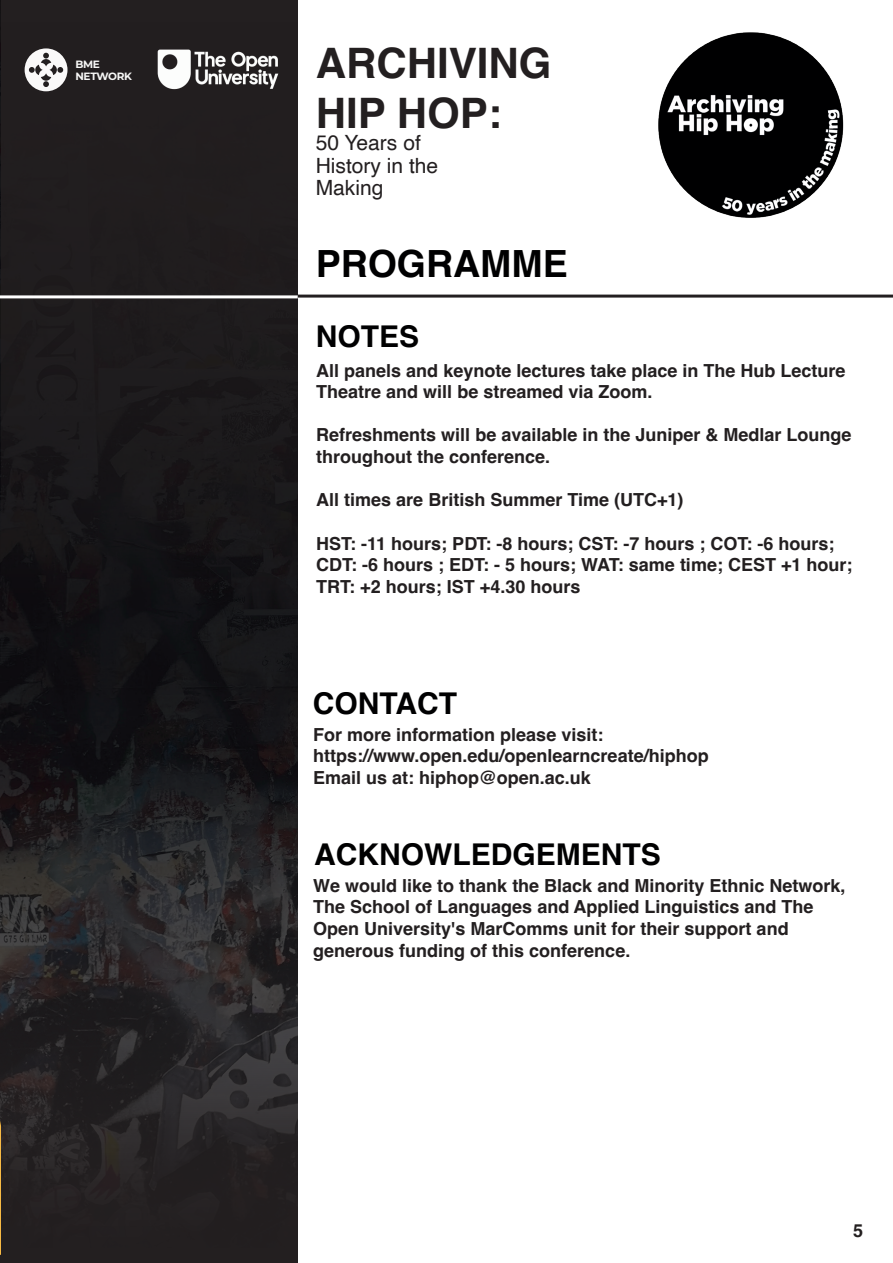
<style>
.page{position:relative;width:893px;height:1263px;background:#fff}
.page>*{position:absolute;margin:0;border:0;box-sizing:border-box;transform-origin:0 0}
.t1{font:700 42px/49.5px "Helvetica";color:#231f20}
.t2{font:700 37.5px "Helvetica";color:#000001}
.t3{font:700 30px "Helvetica";color:#000001}
.t4{font:21px/22.5px "Helvetica";color:#231f20}
.t5{font:700 18px/21.6px "Helvetica";color:#231f20}
.t6{font:700 10.65px/11.4px "Montserrat";letter-spacing:-.03em;color:#f7f7f6}
</style>
<div class="page">
<div style="left:2px;top:0;width:296px;height:696px;background:linear-gradient(to bottom,#262122,#121114)"></div>
<svg style="left:0;top:713px;width:298px;height:550px;background:#242224"></svg>
<img style="left:658px;top:32px;width:186px;height:186px">
<div style="left:25px;top:48px;width:42px;height:43px;background:#faf9f9;border-radius:50%"></div>
<svg style="left:29px;top:53px;width:34px;height:34px"></svg>
<img style="left:156px;top:48px;width:123px;height:42px">
<svg style="left:0;top:1120px;width:1px;height:135px"></svg>
<hr style="left:297px;top:295px;width:596px;height:3px;background:#231f20">
<hr style="left:0;top:295px;width:298px;height:3px;background:#fff">
<img style="left:0;top:0;width:2px;height:240px">
<p class="t6" style="left:75px;top:58px;width:58px">BME<br>NETWORK</p>
<h1 class="t1" style="left:316px;top:43px;width:237px">ARCHIVING<br>HIP HOP:</h1>
<p class="t4" style="left:316px;top:132px;width:124px">50 Years of<br>History in the<br>Making</p>
<h2 class="t2" style="left:316px;top:241px;width:254px">PROGRAMME</h2>
<h3 class="t3" style="left:316px;top:318px;width:105px">NOTES</h3>
<p class="t5" style="left:316px;top:362px;width:531px">All panels and keynote lectures take place in The Hub Lecture<br>Theatre and will be streamed via Zoom.</p>
<p class="t5" style="left:316px;top:426px;width:537px">Refreshments will be available in the Juniper &amp; Medlar Lounge throughout the conference.</p>
<p class="t5" style="left:316px;top:491px;width:369px">All times are British Summer Time (UTC+1)</p>
<p class="t5" style="left:316px;top:534px;width:538px">HST: -11 hours; PDT: -8 hours; CST: -7 hours ; COT: -6 hours;<br>CDT: -6 hours ; EDT: - 5 hours; WAT: same time; CEST +1 hour;<br>TRT: +2 hours; IST +4.30 hours</p>
<h3 class="t3" style="left:313px;top:685px;width:146px">CONTACT</h3>
<p class="t5" style="left:313px;top:725px;width:397px">For more information please visit: https://www.open.edu/openlearncreate/hiphop<br>Email us at: hiphop@open.ac.uk</p>
<h3 class="t3" style="left:314px;top:836px;width:348px">ACKNOWLEDGEMENTS</h3>
<p class="t5" style="left:313px;top:877px;width:534px">We would like to thank the Black and Minority Ethnic Network, The School of Languages and Applied Linguistics and The Open University's MarComms unit for their support and generous funding of this conference.</p>
<p class="t5" style="left:853px;top:1221px;width:12px">5</p>
</div>
